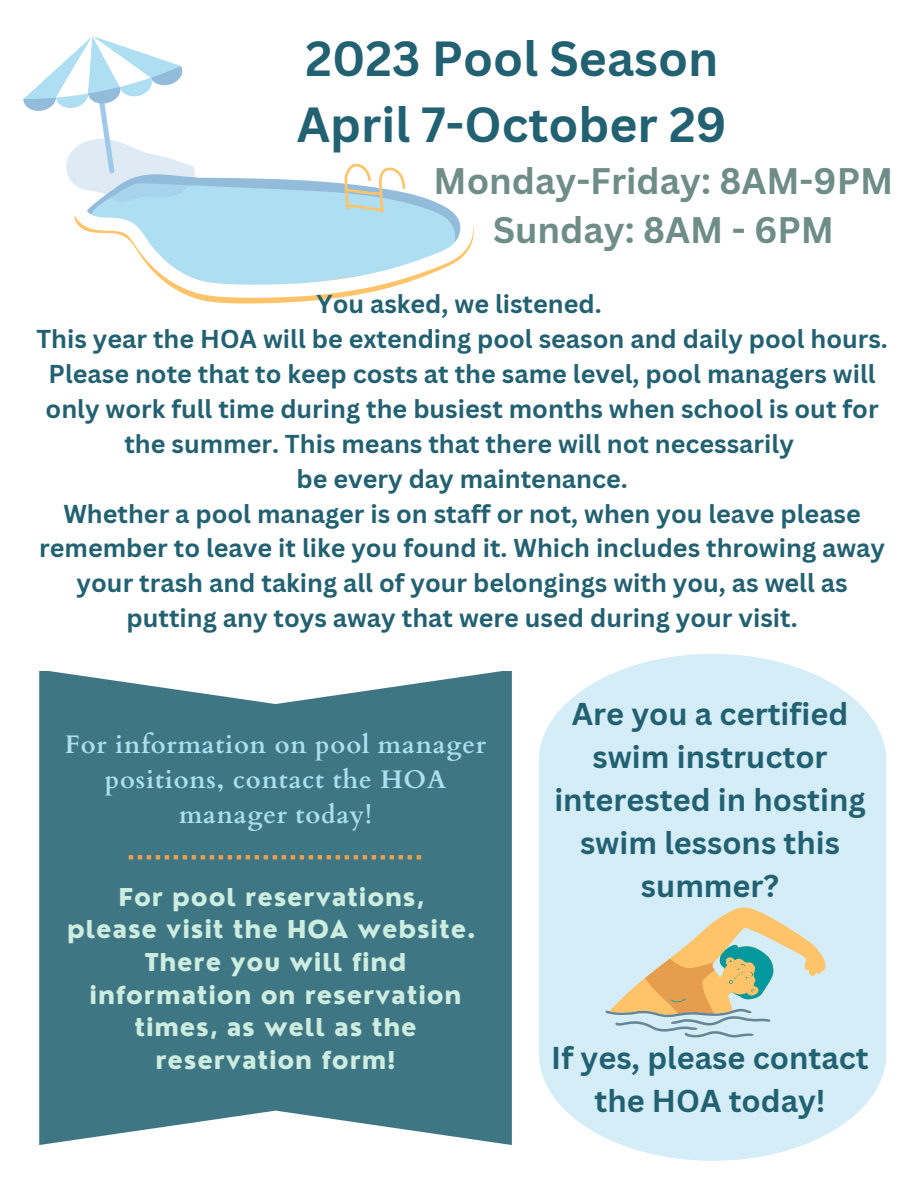
<style>
.page{position:relative;width:918px;height:1188px;background:#fff}
.page>*{position:absolute;margin:0;border:0;box-sizing:border-box;transform-origin:0 0}
.t1{font:700 48px/66.3px "Canva Sans";color:#226172}
.t2{font:700 36px/49.5px "Canva Sans";color:#6f8d87;text-align:center}
.t3{font:700 30.75px/43px "Canva Sans";color:#226172;text-align:center}
.t4{font:700 25.5px/34.8px "Cardo";letter-spacing:.03em;color:#aedef1;text-align:center}
.t5{font:700 25.2px/34.8px "Canva Sans";color:#226172;text-align:center}
.t6{font:800 24px/32.7px "Nourd";letter-spacing:.035em;color:#cceddf;text-align:center}
</style>
<div class="page">
<svg style="left:195px;top:225px;width:279px;height:79px"></svg>
<svg style="left:136px;top:225px;width:337px;height:73px"></svg>
<svg style="left:23px;top:36px;width:439px;height:213px"></svg>
<svg style="left:39px;top:672px;width:473px;height:473px;background:#4c7f8c"></svg>
<svg style="left:539px;top:654px;width:347px;height:507px;background:#d8eef7"></svg>
<svg style="left:605px;top:907px;width:220px;height:131px;background:#d3d5c0"></svg>
<svg style="left:129px;top:855px;width:292px;height:5px"></svg>
<h1 class="t1" style="left:297px;top:24px;width:431px">2023 Pool Season<br>April 7-October 29</h1>
<h2 class="t2" style="left:434px;top:155px;width:461px">Monday-Friday: 8AM-9PM<br>Sunday: 8AM - 6PM</h2>
<p class="t5" style="left:36px;top:286px;width:853px">You asked, we listened.<br>This year the HOA will be extending pool season and daily pool hours.<br>Please note that to keep costs at the same level, pool managers will only work full time during the busiest months when school is out for the summer. This means that there will not necessarily<br>be every day maintenance.<br>Whether a pool manager is on staff or not, when you leave please remember to leave it like you found it. Which includes throwing away your trash and taking all of your belongings with you, as well as putting any toys away that were used during your visit.</p>
<p class="t4" style="left:65px;top:728px;width:423px">For information on pool manager positions, contact the HOA manager today!</p>
<p class="t6" style="left:67px;top:880px;width:410px">For pool reservations,<br>please visit the HOA website.<br>There you will find information on reservation times, as well as the reservation form!</p>
<p class="t3" style="left:554px;top:692px;width:313px">Are you a certified swim instructor interested in hosting swim lessons this summer?</p>
<p class="t3" style="left:551px;top:1035px;width:319px">If yes, please contact the HOA today!</p>
</div>
